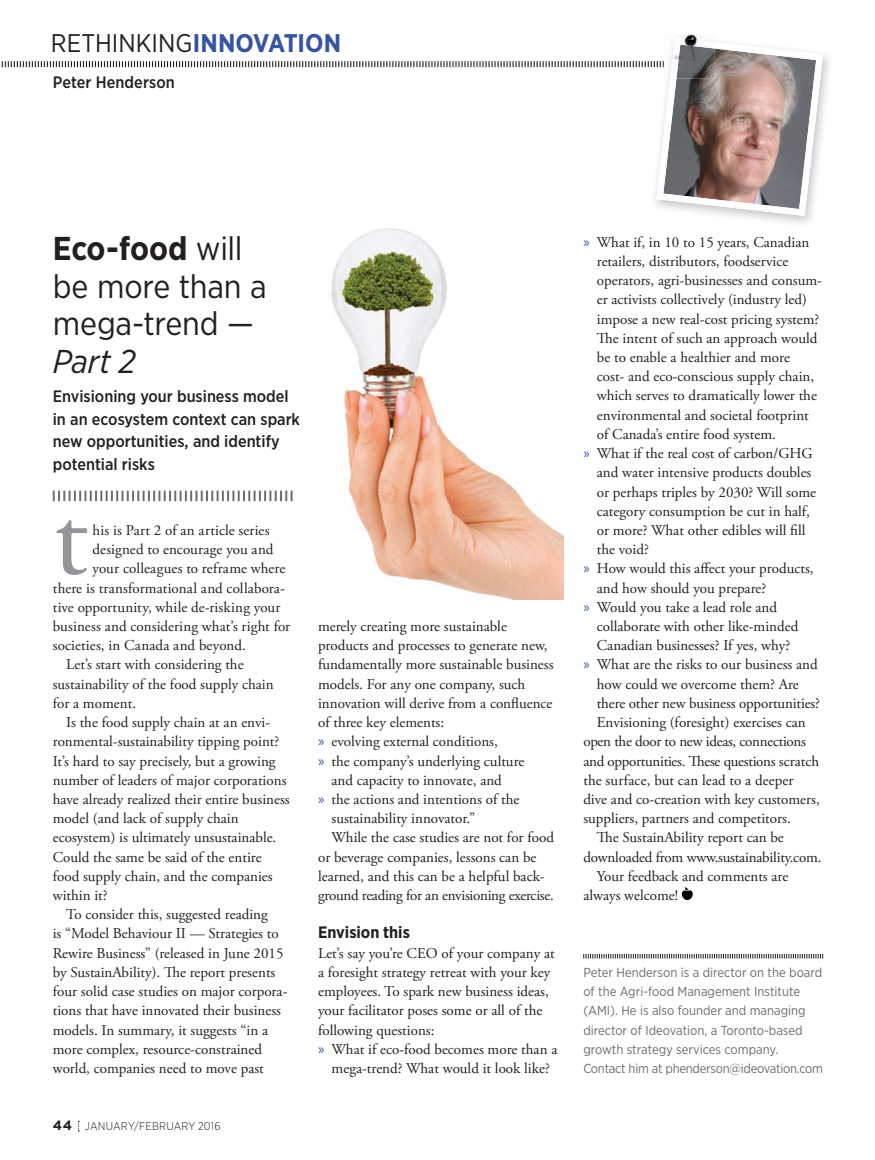
<style>
.page{position:relative;width:875px;height:1160px;background:#fff}
.page>*{position:absolute;margin:0;border:0;box-sizing:border-box;transform-origin:0 0}
.t1{font:114.45px "Adobe Garamond Pro";color:#939598}
.t2{font:33px/37.5px "Gotham Narrow";letter-spacing:-.005em;color:#231f20}
.t3{font:italic 33px "Gotham Narrow";color:#231f20}
.t4{font:25.5px "Gotham Narrow";color:#231f20}
.t5{font:500 16.5px/22.5px "Gotham Narrow";color:#231f20}
.t6{font:700 16.5px "Gotham Narrow";color:#231f20}
.t7{font:15px "Adobe Garamond Pro";color:#231f20}
.t8{font:15px "Adobe Garamond Pro";letter-spacing:-.02em;color:#231f20}
.t9{font:13.05px/19.2px "Gotham Narrow";color:#6c6d70}
.t10{font:300 11.25px "Gotham Narrow";letter-spacing:.015em;color:#231f20}
.s1{font-weight:700;color:#3754a1}
.s2{font-weight:700}
.s3{font-family:"Gotham";font-weight:700;font-size:13.5px}
.s4{font-family:"Myriad Pro";color:#3754a1}
</style>
<div class="page">
<svg style="left:1px;top:38px;width:821px;height:178px"></svg>
<svg style="left:53px;top:490px;width:239px;height:11px"></svg>
<svg style="left:583px;top:954px;width:238px;height:4px"></svg>
<svg style="left:681px;top:887px;width:11px;height:12px"></svg>
<img style="left:663px;top:34px;width:51px;height:44px">
<img style="left:669px;top:38px;width:45px;height:40px">
<img style="left:323px;top:195px;width:240px;height:404px">
<h3 class="t4" style="left:51px;top:27px;width:291px">Rethinking<span class="s1">InnovatIon</span></h3>
<p class="t5" style="left:53px;top:71px;width:123px">Peter Henderson</p>
<h2 class="t2" style="left:53px;top:229px;width:215px"><span class="s2">Eco-food</span> will be more than a mega-trend —</h2>
<h2 class="t3" style="left:53px;top:341px;width:84px">Part 2</h2>
<p class="t5" style="left:53px;top:385px;width:249px">Envisioning your business model in an ecosystem context can spark new opportunities, and identify potential risks</p>
<h1 class="t1" style="left:53px;top:468px;width:37px">t</h1>
<p class="t7" style="left:92px;top:521px;width:178px">his is Part 2 of an article series</p>
<p class="t7" style="left:92px;top:540px;width:182px">designed to encourage you and</p>
<p class="t7" style="left:92px;top:559px;width:194px">your colleagues to reframe where</p>
<p class="t7" style="left:53px;top:578px;width:233px">there is transformational and collabora-</p>
<p class="t7" style="left:53px;top:598px;width:229px">tive opportunity, while de-risking your</p>
<p class="t7" style="left:53px;top:617px;width:239px">business and considering what’s right for</p>
<p class="t7" style="left:53px;top:636px;width:194px">societies, in Canada and beyond.</p>
<p class="t7" style="left:66px;top:655px;width:179px">Let’s start with considering the</p>
<p class="t7" style="left:53px;top:674px;width:222px">sustainability of the food supply chain</p>
<p class="t7" style="left:53px;top:694px;width:85px">for a moment.</p>
<p class="t7" style="left:66px;top:713px;width:205px">Is the food supply chain at an envi-</p>
<p class="t7" style="left:53px;top:732px;width:228px">ronmental-sustainability tipping point?</p>
<p class="t7" style="left:53px;top:751px;width:224px">It’s hard to say precisely, but a growing</p>
<p class="t7" style="left:53px;top:770px;width:235px">number of leaders of major corporations</p>
<p class="t7" style="left:53px;top:790px;width:238px">have already realized their entire business</p>
<p class="t7" style="left:53px;top:809px;width:187px">model (and lack of supply chain</p>
<p class="t7" style="left:53px;top:828px;width:225px">ecosystem) is ultimately unsustainable.</p>
<p class="t7" style="left:53px;top:847px;width:210px">Could the same be said of the entire</p>
<p class="t7" style="left:53px;top:866px;width:221px">food supply chain, and the companies</p>
<p class="t7" style="left:53px;top:886px;width:56px">within it?</p>
<p class="t7" style="left:66px;top:905px;width:203px">To consider this, suggested reading</p>
<p class="t7" style="left:53px;top:924px;width:227px">is “Model Behaviour II — Strategies to</p>
<p class="t7" style="left:53px;top:943px;width:232px">Rewire Business” (released in June 2015</p>
<p class="t7" style="left:53px;top:962px;width:224px">by SustainAbility). The report presents</p>
<p class="t7" style="left:53px;top:982px;width:236px">four solid case studies on major corpora-</p>
<p class="t7" style="left:53px;top:1001px;width:230px">tions that have innovated their business</p>
<p class="t7" style="left:53px;top:1020px;width:217px">models. In summary, it suggests “in a</p>
<p class="t7" style="left:53px;top:1039px;width:211px">more complex, resource-constrained</p>
<p class="t7" style="left:53px;top:1058px;width:212px">world, companies need to move past</p>
<p class="t10" style="left:53px;top:1118px;width:169px"><span class="s3">44</span> JANUARY/FEBRUARY 2016</p>
<p class="t7" style="left:318px;top:617px;width:190px">merely creating more sustainable</p>
<p class="t7" style="left:318px;top:636px;width:231px">products and processes to generate new,</p>
<p class="t7" style="left:318px;top:655px;width:237px">fundamentally more sustainable business</p>
<p class="t7" style="left:318px;top:674px;width:209px">models. For any one company, such</p>
<p class="t7" style="left:318px;top:694px;width:236px">innovation will derive from a confluence</p>
<p class="t7" style="left:318px;top:713px;width:128px">of three key elements:</p>
<p class="t7" style="left:318px;top:732px;width:181px"><span class="s4">»</span> evolving external conditions,</p>
<p class="t7" style="left:318px;top:751px;width:208px"><span class="s4">»</span> the company’s underlying culture</p>
<p class="t7" style="left:331px;top:770px;width:172px">and capacity to innovate, and</p>
<p class="t7" style="left:318px;top:790px;width:203px"><span class="s4">»</span> the actions and intentions of the</p>
<p class="t7" style="left:331px;top:809px;width:145px">sustainability innovator.”</p>
<p class="t7" style="left:331px;top:828px;width:224px">While the case studies are not for food</p>
<p class="t7" style="left:318px;top:847px;width:220px">or beverage companies, lessons can be</p>
<p class="t7" style="left:318px;top:866px;width:228px">learned, and this can be a helpful back-</p>
<p class="t8" style="left:318px;top:886px;width:237px">ground reading for an envisioning exercise.</p>
<p class="t6" style="left:318px;top:921px;width:93px">Envision this</p>
<p class="t7" style="left:318px;top:943px;width:238px">Let’s say you’re CEO of your company at</p>
<p class="t7" style="left:318px;top:962px;width:234px">a foresight strategy retreat with your key</p>
<p class="t7" style="left:318px;top:982px;width:232px">employees. To spark new business ideas,</p>
<p class="t7" style="left:318px;top:1001px;width:226px">your facilitator poses some or all of the</p>
<p class="t7" style="left:318px;top:1020px;width:118px">following questions:</p>
<p class="t7" style="left:318px;top:1039px;width:241px"><span class="s4">»</span> What if eco-food becomes more than a</p>
<p class="t7" style="left:331px;top:1058px;width:220px">mega-trend? What would it look like?</p>
<p class="t7" style="left:583px;top:233px;width:227px"><span class="s4">»</span> What if, in 10 to 15 years, Canadian</p>
<p class="t7" style="left:596px;top:252px;width:193px">retailers, distributors, foodservice</p>
<p class="t7" style="left:596px;top:271px;width:227px">operators, agri-businesses and consum-</p>
<p class="t7" style="left:596px;top:290px;width:211px">er activists collectively (industry led)</p>
<p class="t7" style="left:596px;top:310px;width:224px">impose a new real-cost pricing system?</p>
<p class="t7" style="left:596px;top:329px;width:222px">The intent of such an approach would</p>
<p class="t7" style="left:596px;top:348px;width:194px">be to enable a healthier and more</p>
<p class="t7" style="left:596px;top:367px;width:219px">cost- and eco-conscious supply chain,</p>
<p class="t7" style="left:596px;top:386px;width:221px">which serves to dramatically lower the</p>
<p class="t7" style="left:596px;top:406px;width:213px">environmental and societal footprint</p>
<p class="t7" style="left:596px;top:425px;width:180px">of Canada’s entire food system.</p>
<p class="t7" style="left:583px;top:444px;width:231px"><span class="s4">»</span> What if the real cost of carbon/GHG</p>
<p class="t7" style="left:596px;top:463px;width:216px">and water intensive products doubles</p>
<p class="t7" style="left:596px;top:482px;width:221px">or perhaps triples by 2030? Will some</p>
<p class="t7" style="left:596px;top:502px;width:214px">category consumption be cut in half,</p>
<p class="t7" style="left:596px;top:521px;width:210px">or more? What other edibles will fill</p>
<p class="t7" style="left:596px;top:540px;width:54px">the void?</p>
<p class="t7" style="left:583px;top:559px;width:232px"><span class="s4">»</span> How would this affect your products,</p>
<p class="t7" style="left:596px;top:578px;width:171px">and how should you prepare?</p>
<p class="t7" style="left:583px;top:598px;width:195px"><span class="s4">»</span> Would you take a lead role and</p>
<p class="t7" style="left:596px;top:617px;width:203px">collaborate with other like-minded</p>
<p class="t7" style="left:596px;top:636px;width:195px">Canadian businesses? If yes, why?</p>
<p class="t7" style="left:583px;top:655px;width:236px"><span class="s4">»</span> What are the risks to our business and</p>
<p class="t7" style="left:596px;top:674px;width:203px">how could we overcome them? Are</p>
<p class="t7" style="left:596px;top:694px;width:225px">there other new business opportunities?</p>
<p class="t7" style="left:596px;top:713px;width:210px">Envisioning (foresight) exercises can</p>
<p class="t8" style="left:583px;top:732px;width:224px">open the door to new ideas, connections</p>
<p class="t8" style="left:583px;top:751px;width:237px">and opportunities. These questions scratch</p>
<p class="t7" style="left:583px;top:770px;width:211px">the surface, but can lead to a deeper</p>
<p class="t7" style="left:583px;top:790px;width:238px">dive and co-creation with key customers,</p>
<p class="t7" style="left:583px;top:809px;width:209px">suppliers, partners and competitors.</p>
<p class="t7" style="left:596px;top:828px;width:188px">The SustainAbility report can be</p>
<p class="t7" style="left:583px;top:847px;width:239px">downloaded from www.sustainability.com.</p>
<p class="t7" style="left:596px;top:866px;width:193px">Your feedback and comments are</p>
<p class="t7" style="left:583px;top:886px;width:96px">always welcome!</p>
<p class="t9" style="left:583px;top:962px;width:241px">Peter henderson is a director on the board of the Agri-food Management institute (AMi). he is also founder and managing director of ideovation, a toronto-based growth strategy services company.<br>Contact him at phenderson@ideovation.com</p>
</div>
